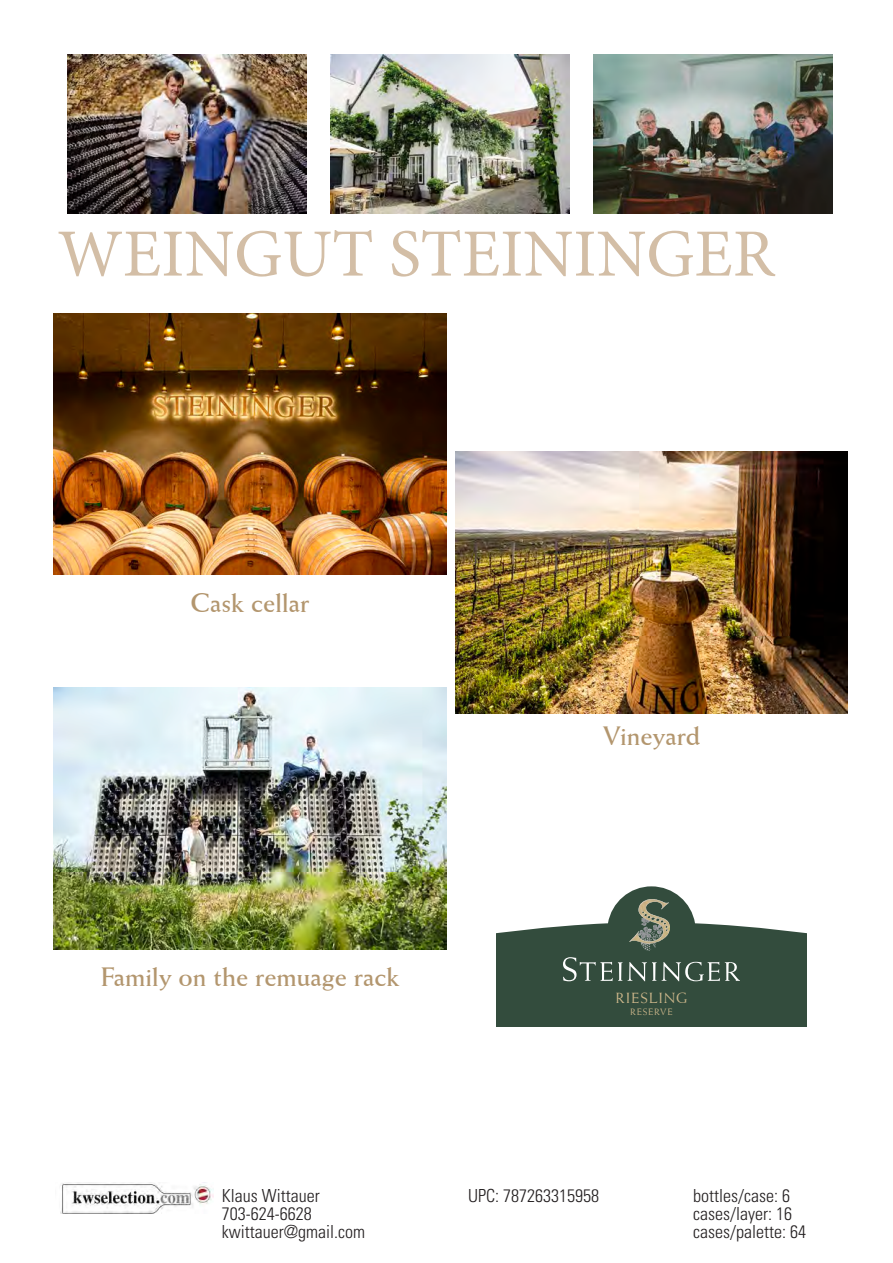
<style>
.page{position:relative;width:893px;height:1263px;background:#fff}
.page>*{position:absolute;margin:0;border:0;box-sizing:border-box;transform-origin:0 0}
.t1{font:67.5px "Minion Pro";color:#d3bea6}
.t2{font:700 27px "Weiss BT";color:#b3966e}
.Times_New_Roman{font:300 condensed 18px "Univers LT Std";color:#231f20}
.t3{font:14.85px "Weiss BT";letter-spacing:.055em;color:#cbb68a}
.t4{font:9.3px "Weiss BT";letter-spacing:.075em;color:#cbb68a}
</style>
<div class="page">
<img style="left:67px;top:54px;width:239px;height:160px">
<img style="left:330px;top:54px;width:239px;height:160px">
<img style="left:594px;top:54px;width:239px;height:159px">
<img style="left:54px;top:313px;width:392px;height:262px">
<img style="left:455px;top:451px;width:393px;height:262px">
<img style="left:54px;top:688px;width:392px;height:261px">
<svg style="left:497px;top:886px;width:309px;height:141px"></svg>
<img style="left:60px;top:1182px;width:153px;height:31px">
<p class="t1" style="left:57px;top:209px;width:719px">WEINGUT STEININGER</p>
<p class="t2" style="left:190px;top:586px;width:120px">Cask cellar</p>
<p class="t2" style="left:603px;top:719px;width:99px">Vineyard</p>
<p class="t2" style="left:101px;top:960px;width:300px">Family on the remuage rack</p>
<p class="Times_New_Roman" style="left:222px;top:1185px;width:99px">Klaus Wittauer</p>
<p class="Times_New_Roman" style="left:222px;top:1203px;width:91px">703-624-6628</p>
<p class="Times_New_Roman" style="left:222px;top:1221px;width:145px">kwittauer@gmail.com</p>
<p class="t3" style="left:615px;top:988px;width:73px">RIESLING</p>
<p class="t4" style="left:630px;top:1006px;width:44px">RESERVE</p>
<p class="Times_New_Roman" style="left:468px;top:1185px;width:132px">UPC: 787263315958</p>
<p class="Times_New_Roman" style="left:693px;top:1185px;width:98px">bottles/case: 6</p>
<p class="Times_New_Roman" style="left:693px;top:1203px;width:100px">cases/layer: 16</p>
<p class="Times_New_Roman" style="left:693px;top:1221px;width:114px">cases/palette: 64</p>
</div>
